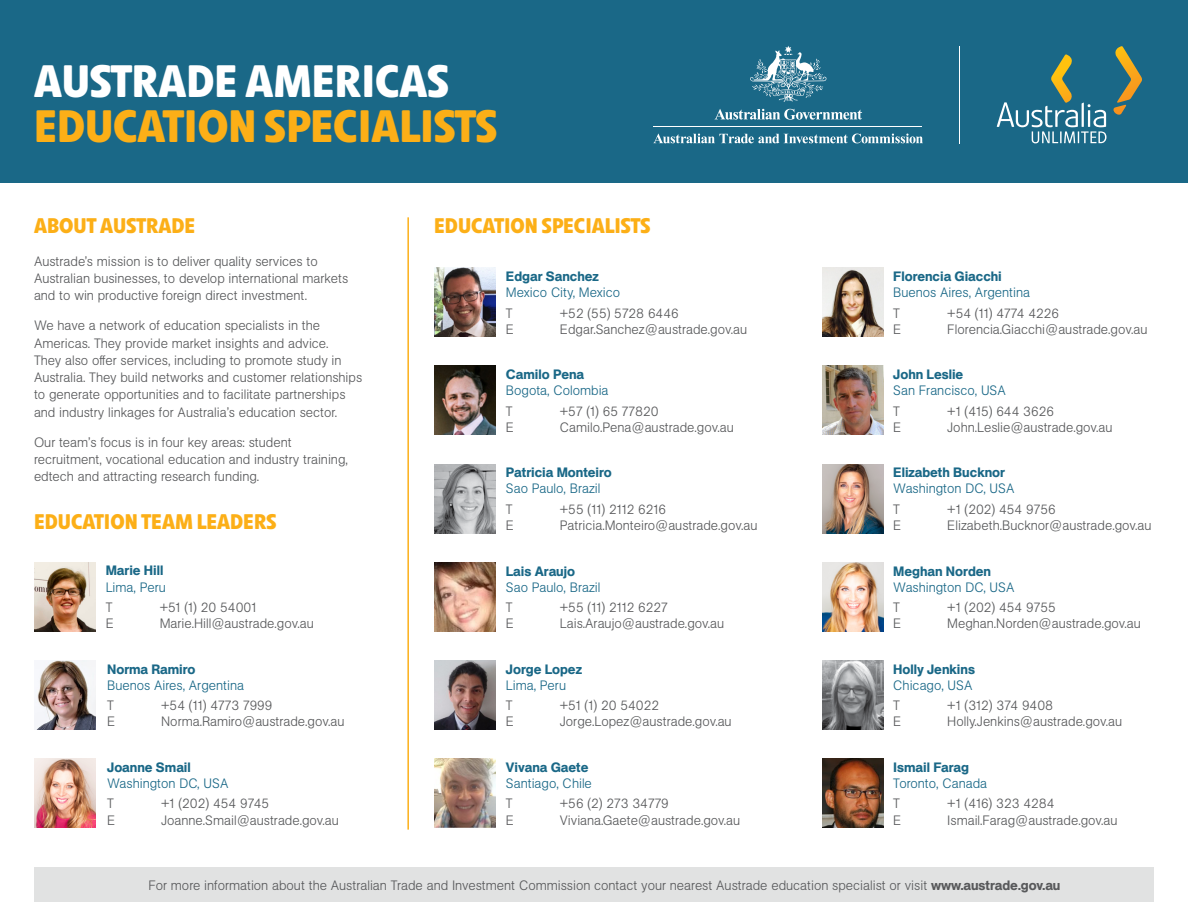
<style>
.page{position:relative;width:1188px;height:918px;background:#fff}
.page>*{position:absolute;margin:0;border:0;box-sizing:border-box;transform-origin:0 0}
.t1{font:700 45px "Unlimited Pro";color:#fcaf17}
.t2{font:700 45px "Unlimited Pro";color:#fff}
.t3{font:700 21px "Unlimited Pro";color:#fcaf17}
.t4{font:300 13.5px/17.2px "Unlimited Sans";color:#58595b}
.t5{font:300 13.5px "Unlimited Sans";color:#1a6887}
.t6{font:500 13.5px "Unlimited Sans";color:#1a6887}
.s1{font-weight:500}
</style>
<div class="page">
<div style="left:0;top:0;width:1188px;height:183px;background:#1a6887"></div>
<img style="left:434px;top:268px;width:62px;height:69px">
<img style="left:822px;top:268px;width:62px;height:69px">
<hr style="left:407px;top:217px;width:2px;height:613px;background:#fcaf17">
<div style="left:34px;top:868px;width:1120px;height:34px;background:#e1e2e2"></div>
<img style="left:822px;top:366px;width:62px;height:69px">
<img style="left:434px;top:366px;width:62px;height:69px">
<img style="left:34px;top:660px;width:62px;height:69px">
<img style="left:822px;top:660px;width:62px;height:69px">
<img style="left:434px;top:660px;width:62px;height:69px">
<hr style="left:959px;top:46px;width:1px;height:98px;background:#fff">
<svg style="left:1113px;top:46px;width:29px;height:69px"></svg>
<svg style="left:997px;top:54px;width:110px;height:89px"></svg>
<svg style="left:750px;top:46px;width:77px;height:56px"></svg>
<hr style="left:653px;top:127px;width:269px;height:1px;background:#fff">
<svg style="left:714px;top:109px;width:148px;height:11px"></svg>
<svg style="left:653px;top:134px;width:270px;height:9px"></svg>
<img style="left:434px;top:464px;width:62px;height:69px">
<img style="left:822px;top:464px;width:62px;height:69px">
<img style="left:822px;top:759px;width:62px;height:69px">
<img style="left:434px;top:759px;width:62px;height:69px">
<img style="left:34px;top:759px;width:62px;height:69px">
<img style="left:34px;top:562px;width:62px;height:69px">
<img style="left:434px;top:562px;width:62px;height:69px">
<img style="left:822px;top:562px;width:62px;height:69px">
<h1 class="t2" style="left:34px;top:46px;width:417px">AUSTRADE AMERICAS</h1>
<h1 class="t1" style="left:34px;top:91px;width:465px">EDUCATION SPECIALISTS</h1>
<h2 class="t3" style="left:34px;top:209px;width:163px">ABOUT AUSTRADE</h2>
<h2 class="t3" style="left:434px;top:209px;width:218px">EDUCATION SPECIALISTS</h2>
<p class="t4" style="left:34px;top:252px;width:316px">Austrade’s mission is to deliver quality services to<br>Australian businesses, to develop international markets and to win productive foreign direct investment.</p>
<p class="t4" style="left:34px;top:317px;width:330px">We have a network of education specialists in the Americas. They provide market insights and advice.<br>They also offer services, including to promote study in Australia. They build networks and customer relationships to generate opportunities and to facilitate partnerships and industry linkages for Australia’s education sector.</p>
<p class="t4" style="left:34px;top:433px;width:315px">Our team’s focus is in four key areas: student recruitment, vocational education and industry training, edtech and attracting research funding.</p>
<h2 class="t3" style="left:34px;top:505px;width:244px">EDUCATION TEAM LEADERS</h2>
<p class="t6" style="left:106px;top:561px;width:59px">Marie Hill</p>
<p class="t5" style="left:106px;top:577px;width:62px">Lima, Peru</p>
<p class="t4" style="left:106px;top:598px;width:8px">T</p>
<p class="t4" style="left:160px;top:598px;width:98px">+51 (1) 20 54001</p>
<p class="t4" style="left:106px;top:614px;width:10px">E</p>
<p class="t4" style="left:160px;top:614px;width:156px">Marie.Hill@austrade.gov.au</p>
<p class="t6" style="left:107px;top:659px;width:90px">Norma Ramiro</p>
<p class="t5" style="left:107px;top:676px;width:138px">Buenos Aires, Argentina</p>
<p class="t4" style="left:107px;top:696px;width:8px">T</p>
<p class="t4" style="left:161px;top:696px;width:113px">+54 (11) 4773 7999</p>
<p class="t4" style="left:107px;top:713px;width:10px">E</p>
<p class="t4" style="left:161px;top:713px;width:185px">Norma.Ramiro@austrade.gov.au</p>
<p class="t6" style="left:107px;top:757px;width:85px">Joanne Smail</p>
<p class="t5" style="left:107px;top:774px;width:123px">Washington DC, USA</p>
<p class="t4" style="left:107px;top:795px;width:8px">T</p>
<p class="t4" style="left:161px;top:795px;width:110px">+1 (202) 454 9745</p>
<p class="t4" style="left:107px;top:811px;width:10px">E</p>
<p class="t4" style="left:161px;top:811px;width:179px">Joanne.Smail@austrade.gov.au</p>
<p class="t6" style="left:506px;top:266px;width:94px">Edgar Sanchez</p>
<p class="t5" style="left:506px;top:283px;width:116px">Mexico City, Mexico</p>
<p class="t4" style="left:506px;top:304px;width:8px">T</p>
<p class="t4" style="left:560px;top:304px;width:120px">+52 (55) 5728 6446</p>
<p class="t4" style="left:506px;top:320px;width:10px">E</p>
<p class="t4" style="left:560px;top:320px;width:189px">Edgar.Sanchez@austrade.gov.au</p>
<p class="t6" style="left:506px;top:364px;width:80px">Camilo Pena</p>
<p class="t5" style="left:506px;top:381px;width:104px">Bogota, Colombia</p>
<p class="t4" style="left:506px;top:402px;width:8px">T</p>
<p class="t4" style="left:560px;top:402px;width:100px">+57 (1) 65 77820</p>
<p class="t4" style="left:506px;top:418px;width:10px">E</p>
<p class="t4" style="left:560px;top:418px;width:175px">Camilo.Pena@austrade.gov.au</p>
<p class="t6" style="left:506px;top:463px;width:107px">Patricia Monteiro</p>
<p class="t5" style="left:506px;top:479px;width:96px">Sao Paulo, Brazil</p>
<p class="t4" style="left:506px;top:500px;width:8px">T</p>
<p class="t4" style="left:560px;top:500px;width:108px">+55 (11) 2112 6216</p>
<p class="t4" style="left:506px;top:516px;width:10px">E</p>
<p class="t4" style="left:560px;top:516px;width:199px">Patricia.Monteiro@austrade.gov.au</p>
<p class="t6" style="left:506px;top:561px;width:71px">Lais Araujo</p>
<p class="t5" style="left:506px;top:578px;width:96px">Sao Paulo, Brazil</p>
<p class="t4" style="left:506px;top:598px;width:8px">T</p>
<p class="t4" style="left:560px;top:598px;width:109px">+55 (11) 2112 6227</p>
<p class="t4" style="left:506px;top:615px;width:10px">E</p>
<p class="t4" style="left:560px;top:615px;width:166px">Lais.Araujo@austrade.gov.au</p>
<p class="t6" style="left:506px;top:659px;width:77px">Jorge Lopez</p>
<p class="t5" style="left:506px;top:676px;width:62px">Lima, Peru</p>
<p class="t4" style="left:506px;top:696px;width:8px">T</p>
<p class="t4" style="left:560px;top:696px;width:101px">+51 (1) 20 54022</p>
<p class="t4" style="left:506px;top:713px;width:10px">E</p>
<p class="t4" style="left:560px;top:713px;width:173px">Jorge.Lopez@austrade.gov.au</p>
<p class="t6" style="left:506px;top:757px;width:84px">Vivana Gaete</p>
<p class="t5" style="left:506px;top:774px;width:88px">Santiago, Chile</p>
<p class="t4" style="left:506px;top:795px;width:8px">T</p>
<p class="t4" style="left:560px;top:795px;width:110px">+56 (2) 273 34779</p>
<p class="t4" style="left:506px;top:811px;width:10px">E</p>
<p class="t4" style="left:560px;top:811px;width:182px">Viviana.Gaete@austrade.gov.au</p>
<p class="t6" style="left:893px;top:266px;width:110px">Florencia Giacchi</p>
<p class="t5" style="left:893px;top:283px;width:138px">Buenos Aires, Argentina</p>
<p class="t4" style="left:893px;top:304px;width:8px">T</p>
<p class="t4" style="left:947px;top:304px;width:113px">+54 (11) 4774 4226</p>
<p class="t4" style="left:893px;top:320px;width:10px">E</p>
<p class="t4" style="left:947px;top:320px;width:202px">Florencia.Giacchi@austrade.gov.au</p>
<p class="t6" style="left:893px;top:364px;width:72px">John Leslie</p>
<p class="t5" style="left:893px;top:381px;width:114px">San Francisco, USA</p>
<p class="t4" style="left:893px;top:402px;width:8px">T</p>
<p class="t4" style="left:947px;top:402px;width:108px">+1 (415) 644 3626</p>
<p class="t4" style="left:893px;top:418px;width:10px">E</p>
<p class="t4" style="left:947px;top:418px;width:167px">John.Leslie@austrade.gov.au</p>
<p class="t6" style="left:893px;top:463px;width:113px">Elizabeth Bucknor</p>
<p class="t5" style="left:893px;top:479px;width:123px">Washington DC, USA</p>
<p class="t4" style="left:893px;top:500px;width:8px">T</p>
<p class="t4" style="left:947px;top:500px;width:110px">+1 (202) 454 9756</p>
<p class="t4" style="left:893px;top:516px;width:10px">E</p>
<p class="t4" style="left:947px;top:516px;width:206px">Elizabeth.Bucknor@austrade.gov.au</p>
<p class="t6" style="left:893px;top:561px;width:99px">Meghan Norden</p>
<p class="t5" style="left:893px;top:578px;width:123px">Washington DC, USA</p>
<p class="t4" style="left:893px;top:598px;width:8px">T</p>
<p class="t4" style="left:947px;top:598px;width:110px">+1 (202) 454 9755</p>
<p class="t4" style="left:893px;top:615px;width:10px">E</p>
<p class="t4" style="left:947px;top:615px;width:195px">Meghan.Norden@austrade.gov.au</p>
<p class="t6" style="left:893px;top:659px;width:83px">Holly Jenkins</p>
<p class="t5" style="left:893px;top:676px;width:81px">Chicago, USA</p>
<p class="t4" style="left:893px;top:696px;width:8px">T</p>
<p class="t4" style="left:947px;top:696px;width:107px">+1 (312) 374 9408</p>
<p class="t4" style="left:893px;top:713px;width:10px">E</p>
<p class="t4" style="left:947px;top:713px;width:176px">Holly.Jenkins@austrade.gov.au</p>
<p class="t6" style="left:893px;top:757px;width:77px">Ismail Farag</p>
<p class="t5" style="left:893px;top:774px;width:95px">Toronto, Canada</p>
<p class="t4" style="left:893px;top:795px;width:8px">T</p>
<p class="t4" style="left:947px;top:795px;width:109px">+1 (416) 323 4284</p>
<p class="t4" style="left:893px;top:811px;width:10px">E</p>
<p class="t4" style="left:947px;top:811px;width:172px">Ismail.Farag@austrade.gov.au</p>
<p class="t4" style="left:149px;top:876px;width:913px">For more information about the Australian Trade and Investment Commission contact your nearest Austrade education specialist or visit <span class="s1">www.austrade.gov.au</span></p>
</div>
